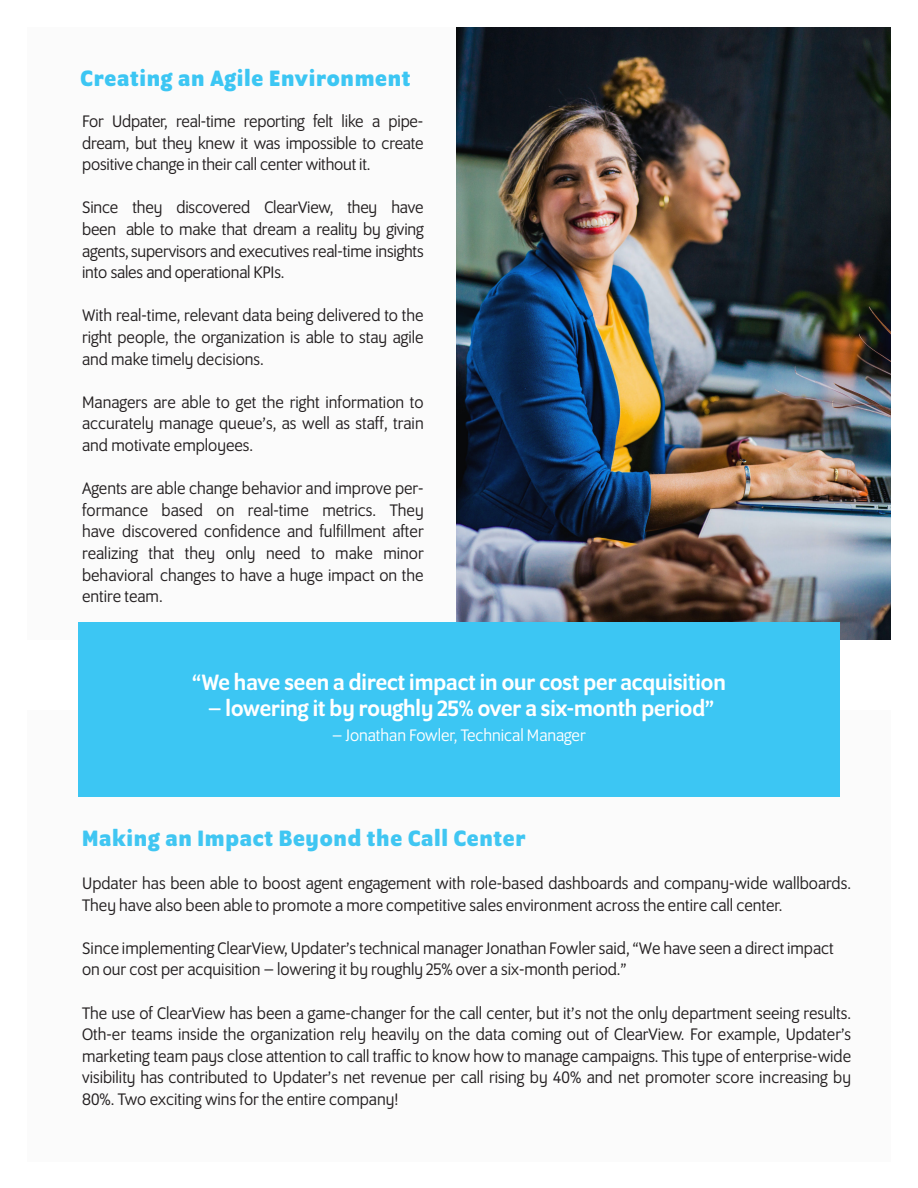
<style>
.page{position:relative;width:918px;height:1188px;background:#fff}
.page>*{position:absolute;margin:0;border:0;box-sizing:border-box;transform-origin:0 0}
.t1{font:500 24px "Program OT";color:#fff}
.t2{font:700 24px "Program OT";letter-spacing:.03em;color:#40c6f2}
.t3{font:700 24px "Program OT";letter-spacing:.03em;color:#3cc6f3}
.t4{font:18px/21.6px "Program OT";color:#231f20;text-align:justify}
.t5{font:18px "Program OT";color:#fff}
</style>
<div class="page">
<img style="left:456px;top:27px;width:435px;height:612px">
<div style="left:27px;top:710px;width:864px;height:452px;background:#fbfbfb"></div>
<div style="left:78px;top:622px;width:762px;height:175px;background:#3cc6f3"></div>
<p class="t3" style="left:81px;top:64px;width:331px">Creating an Agile Environment</p>
<p class="t4" style="left:82px;top:110px;width:343px">For Udpater, real-time reporting felt like a pipe&shy;dream, but they knew it was impossible to create positive change in their call center without it.</p>
<p class="t4" style="left:82px;top:197px;width:343px">Since they discovered ClearView, they have been able to make that dream a reality by giving agents, supervisors and executives real-time insights into sales and operational KPIs.</p>
<p class="t4" style="left:82px;top:305px;width:343px">With real-time, relevant data being delivered to the right people, the organization is able to stay agile and make timely decisions.</p>
<p class="t4" style="left:82px;top:391px;width:343px">Managers are able to get the right information to accurately manage queue’s, as well as staff, train and motivate employees.</p>
<p class="t4" style="left:82px;top:477px;width:343px">Agents are able change behavior and improve per&shy;formance based on real-time metrics. They have discovered confidence and fulfillment after realizing that they only need to make minor behavioral changes to have a huge impact on the entire team.</p>
<p class="t1" style="left:192px;top:669px;width:535px">“We have seen a direct impact in our cost per acquisition</p>
<p class="t1" style="left:208px;top:695px;width:507px">– lowering it by roughly 25% over a six-month period”</p>
<p class="t5" style="left:332px;top:726px;width:255px">– Jonathan Fowler, Technical Manager</p>
<p class="t2" style="left:82px;top:825px;width:445px">Making an Impact Beyond the Call Center</p>
<p class="t4" style="left:82px;top:872px;width:770px">Updater has been able to boost agent engagement with role-based dashboards and company-wide wallboards.<br>They have also been able to promote a more competitive sales environment across the entire call center.</p>
<p class="t4" style="left:82px;top:937px;width:753px">Since implementing ClearView, Updater’s technical manager Jonathan Fowler said, “We have seen a direct impact on our cost per acquisition – lowering it by roughly 25% over a six-month period.”</p>
<p class="t4" style="left:82px;top:1002px;width:770px">The use of ClearView has been a game-changer for the call center, but it’s not the only department seeing results.<br>Oth-er teams inside the organization rely heavily on the data coming out of ClearView. For example, Updater’s marketing team pays close attention to call traffic to know how to manage campaigns. This type of enterprise-wide visibility has contributed to Updater’s net revenue per call rising by 40% and net promoter score increasing by 80%. Two exciting wins for the entire company!</p>
</div>
